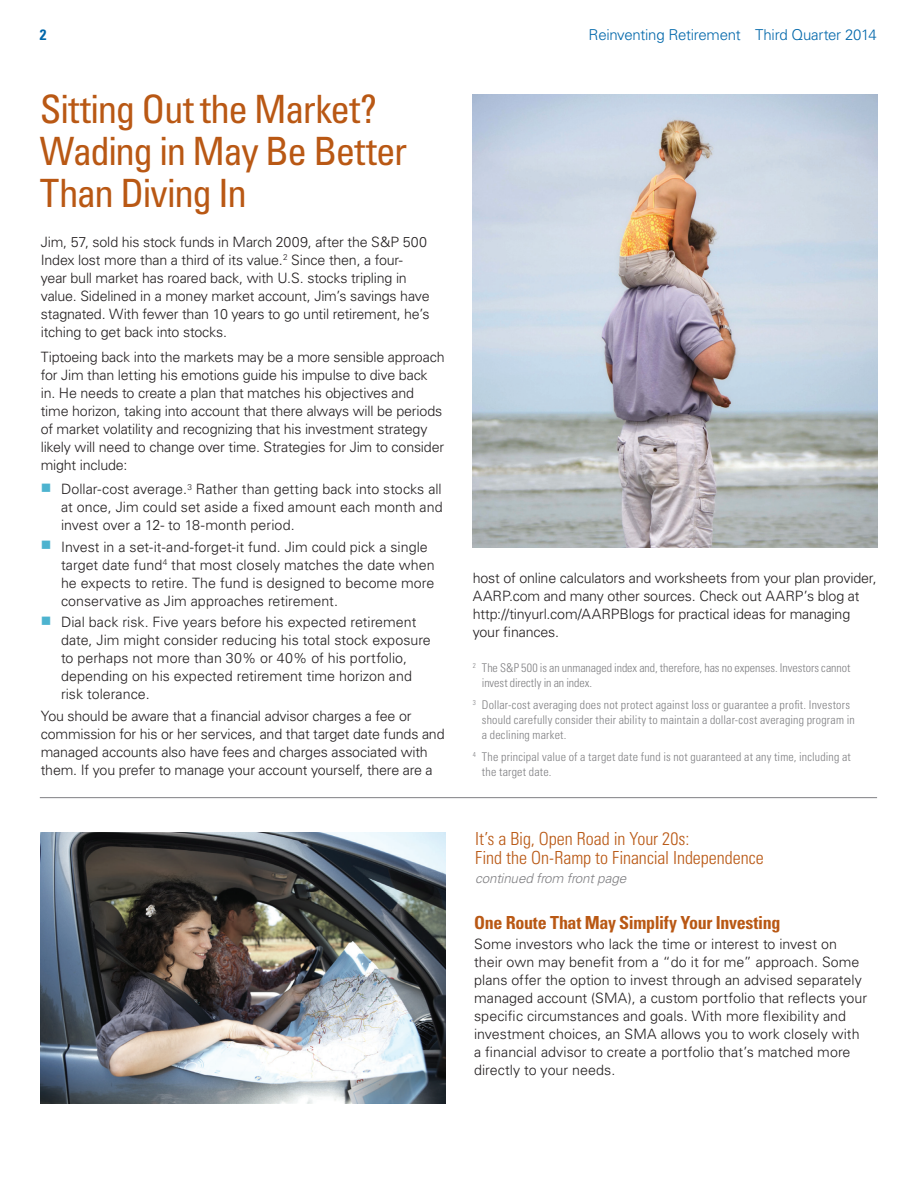
<style>
.page{position:relative;width:918px;height:1188px;background:#fff}
.page>*{position:absolute;margin:0;border:0;box-sizing:border-box;transform-origin:0 0}
.Headline{font:condensed 39px/42px "Univers LT Std";letter-spacing:-.035em;color:#b95814}
.Headline-2{font:300 condensed 18px/19.5px "Univers LT Std";letter-spacing:-.005em;color:#b95814}
.Subhead{font:700 condensed 18px "Univers LT Std";letter-spacing:-.02em;color:#b95814}
.RIM_-_headline{font:300 15px "Univers LT Std";letter-spacing:-.02em;color:#0067aa}
.RIM_-_headline-2{font:700 condensed 15px "Univers LT Std";color:#0067aa}
.Body_Copy{font:300 14.25px/18px "Univers LT Std";letter-spacing:-.01em;color:#231f20}
.Disclaimer{font:italic 300 13.5px "Univers LT Std";letter-spacing:-.01em;color:#808083}
.Disclaimer-2{font:300 condensed 12px/15px "Univers LT Std";letter-spacing:.01em;color:#808083}
</style>
<div class="page">
<hr style="left:40px;top:797px;width:837px;height:1px;background:#808083">
<img style="left:41px;top:833px;width:404px;height:271px">
<img style="left:473px;top:94px;width:405px;height:454px">
<p class="RIM_-_headline-2" style="left:40px;top:25px;width:8px">2</p>
<p class="RIM_-_headline" style="left:589px;top:26px;width:290px">Reinventing Retirement Third Quarter 2014</p>
<p class="Headline" style="left:40px;top:87px;width:369px">Sitting Out the Market?<br>Wading in May Be Better<br>Than Diving In</p>
<p class="Body_Copy" style="left:41px;top:233px;width:390px">Jim, 57, sold his stock funds in March 2009, after the S&amp;P 500<br>Index lost more than a third of its value.<sup>2</sup> Since then, a four&shy;year bull market has roared back, with U.S. stocks tripling in value. Sidelined in a money market account, Jim’s savings have stagnated. With fewer than 10 years to go until retirement, he’s itching to get back into stocks.</p>
<p class="Body_Copy" style="left:41px;top:348px;width:405px">Tiptoeing back into the markets may be a more sensible approach for Jim than letting his emotions guide his impulse to dive back in. He needs to create a plan that matches his objectives and time horizon, taking into account that there always will be periods of market volatility and recognizing that his investment strategy likely will need to change over time. Strategies for Jim to consider might include:</p>
<p class="Body_Copy" style="left:61px;top:480px;width:383px;text-align:justify">Dollar-cost average.<sup>3</sup> Rather than getting back into stocks all at once, Jim could set aside a fixed amount each month and invest over a 12- to 18-month period.</p>
<p class="Body_Copy" style="left:61px;top:538px;width:375px">Invest in a set-it-and-forget-it fund. Jim could pick a single target date fund<sup>4</sup> that most closely matches the date when he expects to retire. The fund is designed to become more conservative as Jim approaches retirement.</p>
<p class="Body_Copy" style="left:61px;top:613px;width:371px">Dial back risk. Five years before his expected retirement date, Jim might consider reducing his total stock exposure to perhaps not more than 30% or 40% of his portfolio, depending on his expected retirement time horizon and risk tolerance.</p>
<p class="Body_Copy" style="left:41px;top:707px;width:405px">You should be aware that a financial advisor charges a fee or commission for his or her services, and that target date funds and managed accounts also have fees and charges associated with them. If you prefer to manage your account yourself, there are a</p>
<p class="Body_Copy" style="left:473px;top:569px;width:405px">host of online calculators and worksheets from your plan provider, AARP.com and many other sources. Check out AARP’s blog at http://tinyurl.com/AARPBlogs for practical ideas for managing your finances.</p>
<p class="Disclaimer-2" style="left:482px;top:661px;width:370px;text-indent:-9px"><sup>2</sup> The S&amp;P 500 is an unmanaged index and, therefore, has no expenses. Investors cannot invest directly in an index.</p>
<p class="Disclaimer-2" style="left:482px;top:697px;width:374px;text-indent:-9px"><sup>3</sup> Dollar-cost averaging does not protect against loss or guarantee a profit. Investors should carefully consider their ability to maintain a dollar-cost averaging program in a declining market.</p>
<p class="Disclaimer-2" style="left:482px;top:749px;width:371px;text-indent:-9px"><sup>4</sup> The principal value of a target date fund is not guaranteed at any time, including at the target date.</p>
<p class="Headline-2" style="left:475px;top:829px;width:290px">It’s a Big, Open Road in Your 20s:<br>Find the On-Ramp to Financial Independence</p>
<p class="Disclaimer" style="left:475px;top:870px;width:153px">continued from front page</p>
<p class="Subhead" style="left:474px;top:912px;width:308px">One Route That May Simplify Your Investing</p>
<p class="Body_Copy" style="left:474px;top:935px;width:395px">Some investors who lack the time or interest to invest on their own may benefit from a “do it for me” approach. Some plans offer the option to invest through an advised separately managed account (SMA), a custom portfolio that reflects your specific circumstances and goals. With more flexibility and investment choices, an SMA allows you to work closely with a financial advisor to create a portfolio that’s matched more directly to your needs.</p>
</div>
